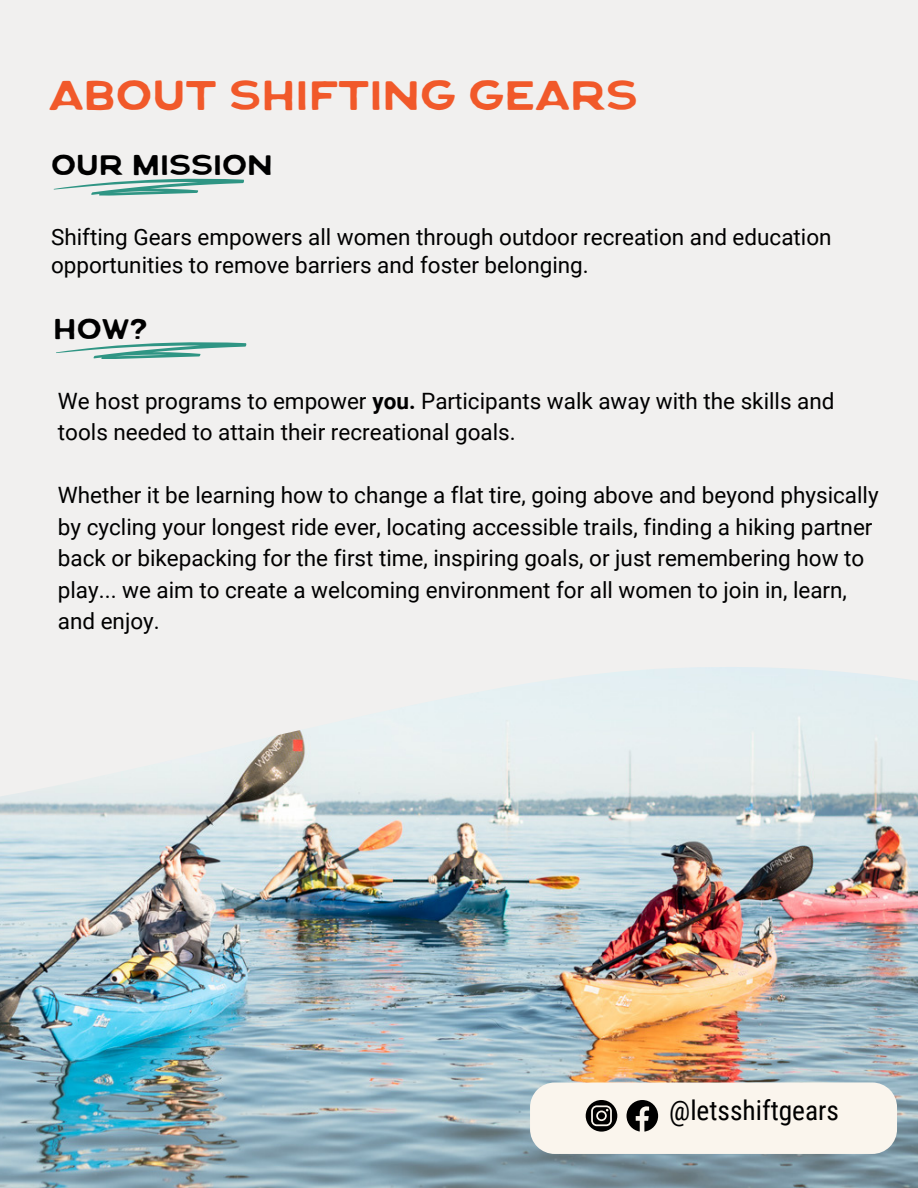
<style>
.page{position:relative;width:918px;height:1188px;background:#f1f0ef}
.page>*{position:absolute;margin:0;border:0;box-sizing:border-box;transform-origin:0 0}
.t1{font:42.9px "TAY Lennon";letter-spacing:.27em;color:#f1592a}
.t2{font:29.4px "TAY Lennon";letter-spacing:.27em;color:#000}
.t3{font:27.45px "Roboto Condensed";color:#000}
.t4{font:22.5px/31.5px "Roboto";color:#000}
.s1{font-weight:700}
</style>
<div class="page">
<img style="left:0;top:818px;width:918px;height:370px">
<svg style="left:0;top:667px;width:918px;height:151px;fill:#e7efef"></svg>
<svg style="left:530px;top:1083px;width:367px;height:71px"></svg>
<svg style="left:53px;top:178px;width:191px;height:17px"></svg>
<svg style="left:56px;top:342px;width:191px;height:17px"></svg>
<p class="t1" style="left:49px;top:80px;width:581px">ABOUT SHIFTING GEARS</p>
<h2 class="t2" style="left:51px;top:155px;width:213px">OUR M ISSION</h2>
<p class="t4" style="left:51px;top:223px;width:782px;line-height:28.2px">Shifting Gears empowers all women through outdoor recreation and education opportunities to remove barriers and foster belonging.</p>
<p class="t2" style="left:53px;top:318px;width:96px">HOW?</p>
<p class="t4" style="left:58px;top:385px;width:778px">We host programs to empower <span class="s1">you.</span> Participants walk away with the skills and tools needed to attain their recreational goals.</p>
<p class="t4" style="left:58px;top:480px;width:822px">Whether it be learning how to change a flat tire, going above and beyond physically by cycling your longest ride ever, locating accessible trails, finding a hiking partner back or bikepacking for the first time, inspiring goals, or just remembering how to play... we aim to create a welcoming environment for all women to join in, learn, and enjoy.</p>
<h2 class="t3" style="left:669px;top:1095px;width:171px">@letsshiftgears</h2>
</div>
